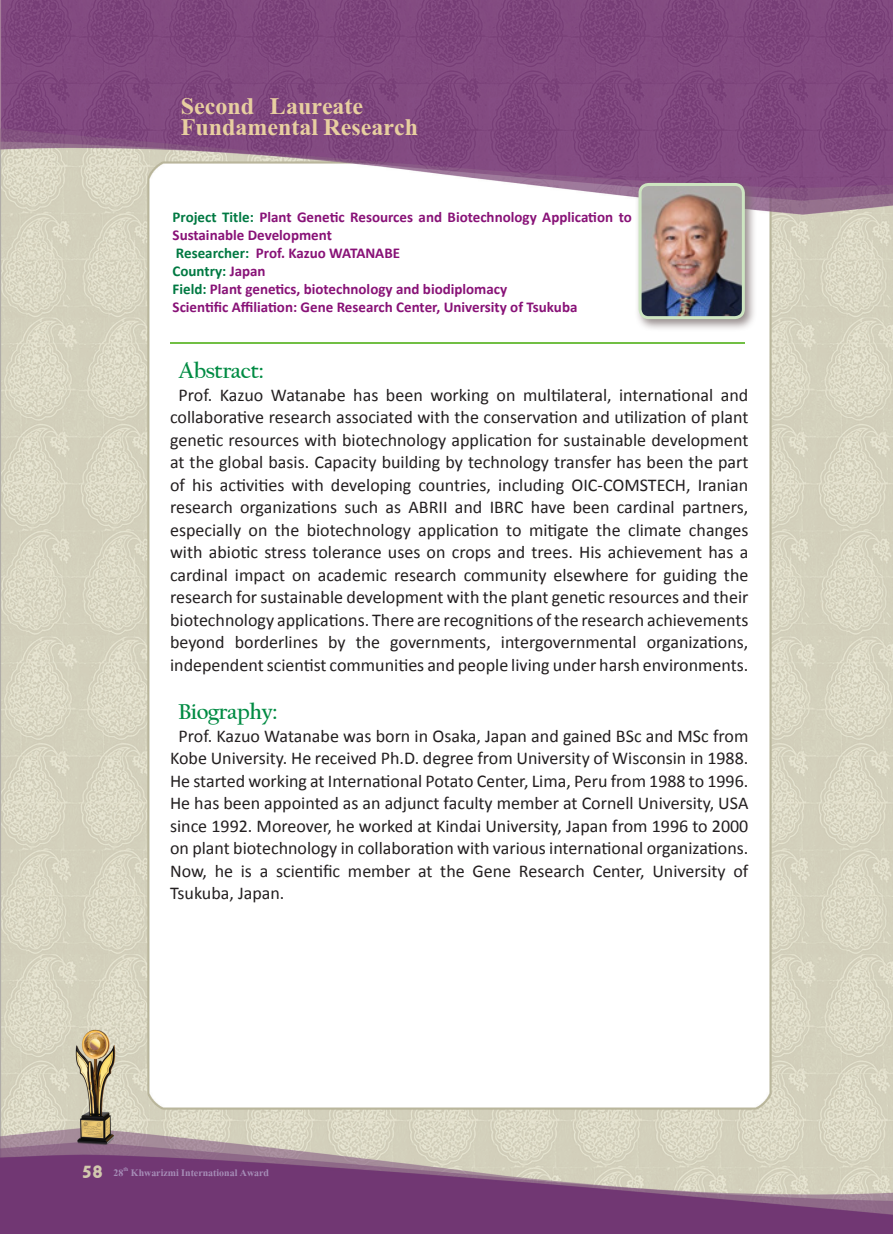
<style>
.page{position:relative;width:893px;height:1234px;background:#fff}
.page>*{position:absolute;margin:0;border:0;box-sizing:border-box;transform-origin:0 0}
.رتبه_انگلیسی{font:700 24px "David";color:#e8cfa0}
.abstract{font:700 22.5px "Californian FB";letter-spacing:-.02em;color:#008b43}
.t1{font:18px/22.5px "Calibri";color:#231f20;text-align:center}
.t2{font:700 15px/18px "Calibri";color:#881277}
.t3{font:700 15px "Angsana New";color:#a68db7}
.t4{font:700 15px "Calibri";color:#007942}
.s1{color:#007942}
.s2{color:#881277}
.s3{font-family:"Aharoni";font-size:27px;color:#d2c8ae}
</style>
<div class="page">
<img style="left:0;top:0;width:893px;height:1233px">
<div style="left:635px;top:179px;width:122px;height:152px;background:#776a6a;opacity:.75"></div>
<img style="left:640px;top:184px;width:103px;height:133px">
<div style="left:639px;top:183px;width:106px;height:136px;border:3px solid #cde5c1;border-radius:9px"></div>
<hr style="left:170px;top:342px;width:574px;height:2px;background:#71bf44">
<p class="رتبه_انگلیسی" style="left:181px;top:96px;width:184px">Second Laureate</p>
<p class="رتبه_انگلیسی" style="left:181px;top:117px;width:239px">Fundamental Research</p>
<p class="t2" style="left:173px;top:208px;width:461px"><span class="s1">Project Title:</span> Plant Genetic Resources and Biotechnology Application to<br>Sustainable Development</p>
<p class="t2" style="left:176px;top:244px;width:226px"><span class="s1">Researcher:</span> Prof. Kazuo WATANABE</p>
<p class="t4" style="left:173px;top:261px;width:95px">Country: <span class="s2">Japan</span></p>
<p class="t2" style="left:173px;top:280px;width:336px"><span class="s1">Field:</span> Plant genetics, biotechnology and biodiplomacy</p>
<p class="t2" style="left:173px;top:298px;width:406px">Scientific Affiliation: Gene Research Center, University of Tsukuba</p>
<p class="abstract" style="left:179px;top:358px;width:87px">Abstract:</p>
<p class="t1" style="left:170px;top:383px;width:580px">Prof. Kazuo Watanabe has been working on multilateral, international and collaborative research associated with the conservation and utilization of plant genetic resources with biotechnology application for sustainable development at the global basis. Capacity building by technology transfer has been the part of his activities with developing countries, including OIC-COMSTECH, Iranian research organizations such as ABRII and IBRC have been cardinal partners, especially on the biotechnology application to mitigate the climate changes with abiotic stress tolerance uses on crops and trees. His achievement has a cardinal impact on academic research community elsewhere for guiding the research for sustainable development with the plant genetic resources and their biotechnology applications. There are recognitions of the research achievements beyond borderlines by the governments, intergovernmental organizations, independent scientist communities and people living under harsh environments.</p>
<p class="abstract" style="left:179px;top:698px;width:100px">Biography:</p>
<p class="t1" style="left:170px;top:724px;width:580px;text-align:justify;text-indent:9px">Prof. Kazuo Watanabe was born in Osaka, Japan and gained BSc and MSc from Kobe University. He received Ph.D. degree from University of Wisconsin in 1988.<br>He started working at International Potato Center, Lima, Peru from 1988 to 1996.<br>He has been appointed as an adjunct faculty member at Cornell University, USA since 1992. Moreover, he worked at Kindai University, Japan from 1996 to 2000 on plant biotechnology in collaboration with various international organizations.<br>Now, he is a scientific member at the Gene Research Center, University of Tsukuba, Japan.</p>
<p class="t3" style="left:81px;top:1160px;width:190px"><span class="s3">58</span> 28<sup>th</sup> Khwarizmi International Award</p>
</div>
